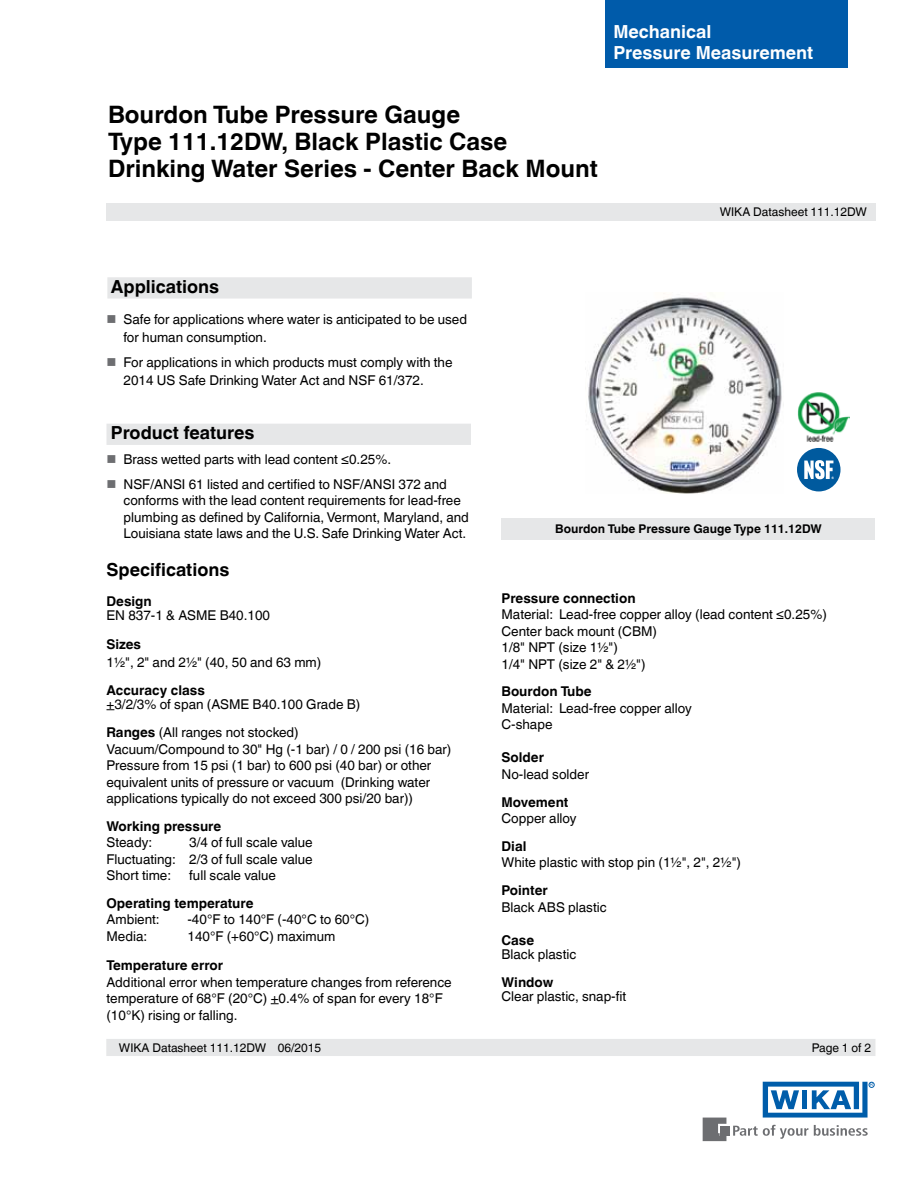
<style>
.page{position:relative;width:918px;height:1188px;background:#fff}
.page>*{position:absolute;margin:0;border:0;box-sizing:border-box;transform-origin:0 0}
.WIKA_DS_Headline_Tit{font:700 24px "Helvetica World";color:#000}
.t1{font:700 18px "Helvetica World";color:#fff}
.WIKA_DS_Subline_in_t{font:700 18px "Helvetica World";color:#000}
.WIKA_DS_Subline{font:700 18px "Helvetica World";color:#000}
.Body_text{font:13.5px/16.5px "Helvetica World";color:#000;text-align:justify}
.WIKA_DS_Flow_text{font:13.5px/16.5px "Helvetica World";color:#000}
.WIKA_DS_Between_head{font:700 13.5px "Helvetica World";color:#000}
.WIKA_DS_Between_head-2{font:13.5px "Helvetica World";color:#000}
.Body_text-2{font:700 13.5px "Helvetica World";color:#000}
.t2{font:12px "Helvetica World";color:#000}
.WIKA_DS_Legends{font:700 12px "Helvetica World";color:#000}
.t3{font:4.65px "Arial";color:#005daa}
.s1{color:#6d6e71}
.s2{font-weight:700}
</style>
<div class="page">
<div style="left:606px;top:0;width:242px;height:68px;background:#005baa"></div>
<div style="left:106px;top:424px;width:365px;height:21px;background:#e6e7e8"></div>
<div style="left:107px;top:277px;width:365px;height:22px;background:#e6e7e8;border:2px solid #e6e7e8"></div>
<img style="left:585px;top:293px;width:199px;height:200px">
<div style="left:797px;top:448px;width:44px;height:43px;background:#005a9e;border-radius:50%"></div>
<svg style="left:804px;top:460px;width:30px;height:19px"></svg>
<img style="left:797px;top:392px;width:53px;height:50px">
<svg style="left:733px;top:1125px;width:75px;height:14px"></svg>
<svg style="left:814px;top:1125px;width:54px;height:11px"></svg>
<div style="left:720px;top:1126px;width:10px;height:9px;background:#6d6e71"></div>
<svg style="left:703px;top:1118px;width:23px;height:23px"></svg>
<svg style="left:763px;top:1082px;width:112px;height:36px"></svg>
<div style="left:106px;top:1039px;width:769px;height:17px;background:#e6e7e8"></div>
<div style="left:502px;top:518px;width:373px;height:22px;background:#e6e7e8"></div>
<div style="left:106px;top:203px;width:769px;height:18px;background:#e6e7e8"></div>
<p class="t1" style="left:613px;top:21px;width:100px">Mechanical</p>
<p class="t1" style="left:613px;top:42px;width:201px">Pressure Measurement</p>
<p class="WIKA_DS_Headline_Tit" style="left:108px;top:100px;width:354px">Bourdon Tube Pressure Gauge</p>
<p class="WIKA_DS_Headline_Tit" style="left:108px;top:127px;width:401px">Type 111.12DW, Black Plastic Case</p>
<p class="WIKA_DS_Headline_Tit" style="left:108px;top:154px;width:491px">Drinking Water Series - Center Back Mount</p>
<p class="t2" style="left:720px;top:205px;width:149px">WIKA Datasheet 111.12DW</p>
<p class="WIKA_DS_Subline_in_t" style="left:111px;top:276px;width:110px">Applications</p>
<p class="WIKA_DS_Flow_text" style="left:124px;top:311px;width:345px;line-height:18px;text-indent:-17px"><span class="s1">■</span> Safe for applications where water is anticipated to be used for human consumption.</p>
<p class="WIKA_DS_Flow_text" style="left:124px;top:353px;width:330px;line-height:18px;text-indent:-17px"><span class="s1">■</span> For applications in which products must comply with the<br>2014 US Safe Drinking Water Act and NSF 61/372.</p>
<p class="WIKA_DS_Subline_in_t" style="left:111px;top:422px;width:145px">Product features</p>
<p class="WIKA_DS_Flow_text" style="left:106px;top:451px;width:286px"><span class="s1">■</span> Brass wetted parts with lead content ≤0.25%.</p>
<p class="WIKA_DS_Flow_text" style="left:124px;top:476px;width:347px;text-indent:-17px"><span class="s1">■</span> NSF/ANSI 61 listed and certified to NSF/ANSI 372 and conforms with the lead content requirements for lead-free plumbing as defined by California, Vermont, Maryland, and Louisiana state laws and the U.S. Safe Drinking Water Act.</p>
<p class="WIKA_DS_Subline" style="left:106px;top:559px;width:124px">Specifications</p>
<p class="WIKA_DS_Between_head" style="left:106px;top:593px;width:47px">Design</p>
<p class="Body_text" style="left:106px;top:607px;width:165px">EN 837-1 &amp; ASME B40.100</p>
<p class="WIKA_DS_Between_head" style="left:106px;top:637px;width:36px">Sizes</p>
<p class="WIKA_DS_Between_head-2" style="left:106px;top:655px;width:216px">1½", 2" and 2½" (40, 50 and 63 mm)</p>
<p class="WIKA_DS_Between_head" style="left:106px;top:682px;width:100px">Accuracy class</p>
<p class="Body_text" style="left:106px;top:696px;width:255px">+3/2/3% of span (ASME B40.100 Grade B)</p>
<p class="Body_text" style="left:106px;top:724px;width:194px"><span class="s2">Ranges</span> (All ranges not stocked)</p>
<p class="Body_text" style="left:106px;top:741px;width:346px">Vacuum/Compound to 30" Hg (-1 bar) / 0 / 200 psi (16 bar)</p>
<p class="Body_text" style="left:106px;top:757px;width:326px">Pressure from 15 psi (1 bar) to 600 psi (40 bar) or other equivalent units of pressure or vacuum (Drinking water applications typically do not exceed 300 psi/20 bar))</p>
<p class="WIKA_DS_Between_head" style="left:106px;top:818px;width:116px">Working pressure</p>
<p class="Body_text" style="left:106px;top:834px;width:47px">Steady:</p>
<p class="Body_text" style="left:189px;top:834px;width:125px">3/4 of full scale value</p>
<p class="Body_text" style="left:106px;top:851px;width:208px">Fluctuating: 2/3 of full scale value</p>
<p class="Body_text" style="left:106px;top:867px;width:66px">Short time:</p>
<p class="Body_text" style="left:189px;top:867px;width:88px">full scale value</p>
<p class="WIKA_DS_Between_head" style="left:106px;top:895px;width:148px">Operating temperature</p>
<p class="Body_text" style="left:106px;top:912px;width:55px">Ambient:</p>
<p class="Body_text" style="left:188px;top:912px;width:183px">-40°F to 140°F (-40°C to 60°C)</p>
<p class="Body_text" style="left:106px;top:928px;width:42px">Media:</p>
<p class="Body_text" style="left:188px;top:928px;width:149px">140°F (+60°C) maximum</p>
<p class="WIKA_DS_Between_head" style="left:106px;top:958px;width:118px">Temperature error</p>
<p class="WIKA_DS_Flow_text" style="left:106px;top:974px;width:347px">Additional error when temperature changes from reference temperature of 68°F (20°C) +0.4% of span for every 18°F (10°K) rising or falling.</p>
<p class="WIKA_DS_Legends" style="left:555px;top:522px;width:268px">Bourdon Tube Pressure Gauge Type 111.12DW</p>
<p class="WIKA_DS_Between_head" style="left:502px;top:590px;width:136px">Pressure connection</p>
<p class="Body_text" style="left:502px;top:606px;width:327px">Material: Lead-free copper alloy (lead content ≤0.25%)</p>
<p class="Body_text" style="left:502px;top:623px;width:157px">Center back mount (CBM)</p>
<p class="Body_text" style="left:502px;top:639px;width:118px">1/8" NPT (size 1½")</p>
<p class="Body_text" style="left:502px;top:656px;width:146px">1/4" NPT (size 2" &amp; 2½")</p>
<p class="WIKA_DS_Between_head" style="left:502px;top:684px;width:92px">Bourdon Tube</p>
<p class="Body_text" style="left:502px;top:700px;width:192px">Material: Lead-free copper alloy</p>
<p class="Body_text" style="left:502px;top:716px;width:52px">C-shape</p>
<p class="WIKA_DS_Between_head" style="left:502px;top:750px;width:44px">Solder</p>
<p class="Body_text" style="left:502px;top:766px;width:89px">No-lead solder</p>
<p class="WIKA_DS_Between_head" style="left:502px;top:794px;width:68px">Movement</p>
<p class="WIKA_DS_Flow_text" style="left:502px;top:810px;width:77px">Copper alloy</p>
<p class="WIKA_DS_Between_head" style="left:502px;top:838px;width:26px">Dial</p>
<p class="Body_text" style="left:502px;top:854px;width:241px">White plastic with stop pin (1½", 2", 2½")</p>
<p class="WIKA_DS_Between_head" style="left:502px;top:882px;width:48px">Pointer</p>
<p class="Body_text" style="left:502px;top:899px;width:107px">Black ABS plastic</p>
<p class="Body_text-2" style="left:502px;top:932px;width:34px">Case</p>
<p class="Body_text" style="left:502px;top:946px;width:76px">Black plastic</p>
<p class="Body_text-2" style="left:502px;top:974px;width:53px">Window</p>
<p class="Body_text" style="left:502px;top:988px;width:126px">Clear plastic, snap-fit</p>
<p class="t2" style="left:119px;top:1041px;width:204px">WIKA Datasheet 111.12DW 06/2015</p>
<p class="t2" style="left:812px;top:1041px;width:61px">Page 1 of 2</p>
<p class="t3" style="left:870px;top:1082px;width:5px">R</p>
</div>
